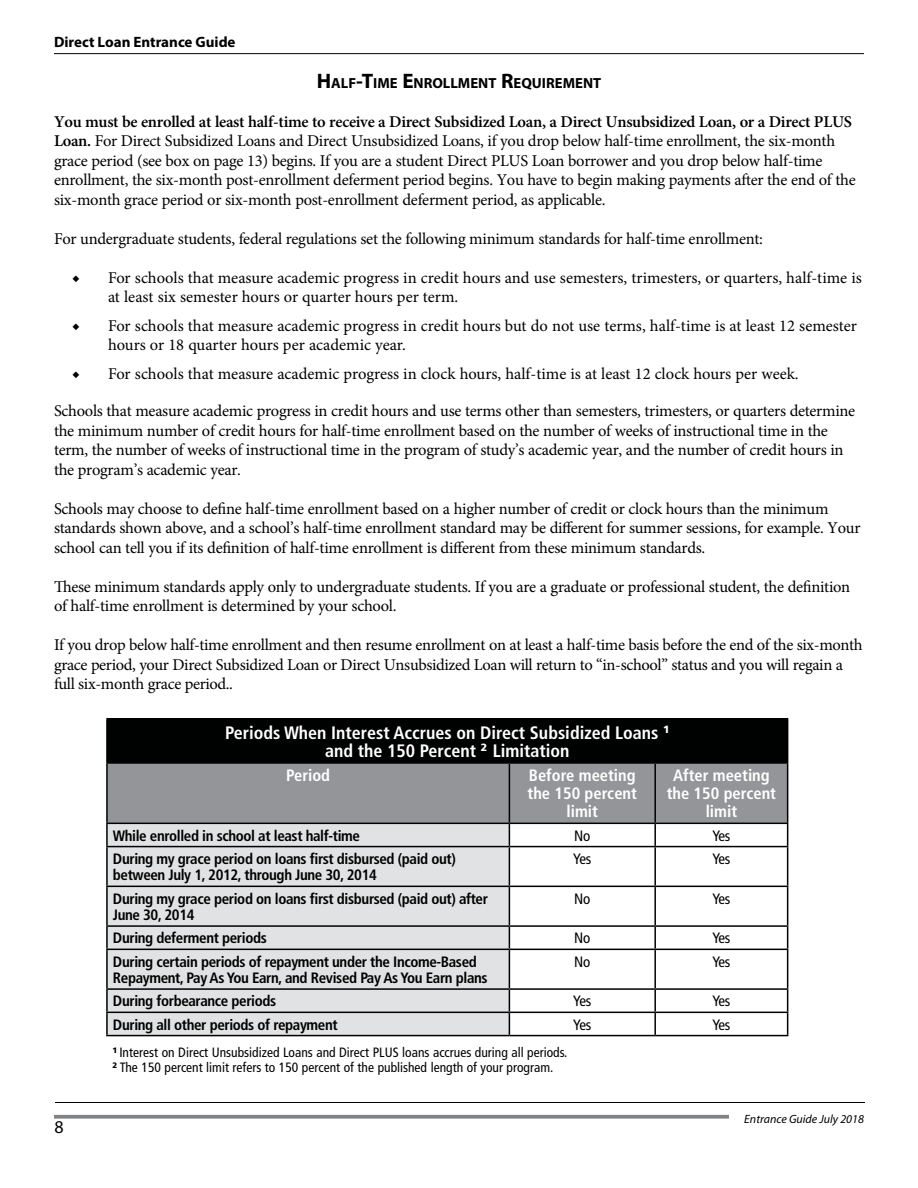
<style>
.page{position:relative;width:918px;height:1188px;background:#fff}
.page>*{position:absolute;margin:0;border:0;box-sizing:border-box;transform-origin:0 0}
.Table_Condensed_Head{font:700 condensed 18px/18px "Frutiger";color:#fff;text-align:center}
.t1{font:18px "Myriad Pro";color:#000}
.Body_No_Indent__ID{font:16.5px/19.5px "Minion Pro";letter-spacing:-.015em;color:#000}
.Table_Condensed_Sub{font:700 condensed 16.5px/18px "Frutiger";color:#fff;text-align:center}
.Table_Condensed_Text{font:700 condensed 15px/16.5px "Frutiger";letter-spacing:-.025em;color:#000}
.Table_Condensed_Text-2{font:condensed 15px "Frutiger";letter-spacing:-.025em;color:#000}
.t2{font:700 15px "Myriad Pro";color:#000}
.New_Heading_1__ID{font:700 14.7px "Myriad Pro";color:#000}
.Table_Condensed_Foot{font:condensed 13.5px/15px "Frutiger";color:#000}
.t3{font:italic 12px "Myriad Pro";color:#000}
.s1{font-size:21px}
.s2{font-weight:600}
</style>
<div class="page">
<svg style="left:54px;top:1115px;width:675px;height:4px;background:#8b8d90"></svg>
<hr style="left:54px;top:53px;width:810px;height:1px;background:#000">
<hr style="left:55px;top:1102px;width:810px;height:1px;background:#000">
<div style="left:107px;top:719px;width:681px;height:44px;background:#000101"></div>
<div style="left:108px;top:847px;width:401px;height:188px;background:#e1e2e3"></div>
<hr style="left:106px;top:718px;width:403px;height:2px;background:#000">
<hr style="left:106px;top:720px;width:2px;height:42px;background:#000">
<hr style="left:509px;top:718px;width:146px;height:2px;background:#000">
<hr style="left:655px;top:718px;width:133px;height:2px;background:#000">
<hr style="left:106px;top:762px;width:403px;height:2px;background:#000">
<hr style="left:106px;top:764px;width:2px;height:59px;background:#000">
<hr style="left:106px;top:823px;width:403px;height:1px;background:#000">
<hr style="left:106px;top:824px;width:2px;height:22px;background:#000">
<svg style="left:107px;top:763px;width:681px;height:83px;background:#a5a6a9"></svg>
<hr style="left:106px;top:846px;width:403px;height:1px;background:#000">
<hr style="left:106px;top:847px;width:2px;height:39px;background:#000">
<hr style="left:509px;top:846px;width:146px;height:1px;background:#000">
<hr style="left:509px;top:847px;width:1px;height:39px;background:#000">
<hr style="left:655px;top:846px;width:133px;height:1px;background:#000">
<hr style="left:654px;top:847px;width:2px;height:39px;background:#000">
<hr style="left:787px;top:847px;width:1px;height:39px;background:#000">
<hr style="left:106px;top:886px;width:403px;height:1px;background:#000">
<hr style="left:106px;top:887px;width:2px;height:38px;background:#000">
<hr style="left:509px;top:886px;width:146px;height:1px;background:#000">
<hr style="left:509px;top:887px;width:1px;height:38px;background:#000">
<hr style="left:655px;top:886px;width:133px;height:1px;background:#000">
<hr style="left:654px;top:887px;width:2px;height:38px;background:#000">
<hr style="left:787px;top:887px;width:1px;height:38px;background:#000">
<hr style="left:106px;top:925px;width:403px;height:2px;background:#000">
<hr style="left:106px;top:927px;width:2px;height:22px;background:#000">
<hr style="left:509px;top:925px;width:146px;height:2px;background:#000">
<svg style="left:509px;top:927px;width:1px;height:22px"></svg>
<hr style="left:655px;top:925px;width:133px;height:2px;background:#000">
<hr style="left:654px;top:927px;width:2px;height:22px;background:#000">
<svg style="left:787px;top:927px;width:1px;height:22px"></svg>
<hr style="left:106px;top:949px;width:403px;height:1px;background:#000">
<hr style="left:106px;top:950px;width:2px;height:38px;background:#000">
<hr style="left:509px;top:949px;width:146px;height:1px;background:#000">
<hr style="left:509px;top:950px;width:1px;height:38px;background:#000">
<hr style="left:655px;top:949px;width:133px;height:1px;background:#000">
<hr style="left:654px;top:950px;width:2px;height:38px;background:#000">
<hr style="left:787px;top:950px;width:1px;height:38px;background:#000">
<hr style="left:106px;top:988px;width:403px;height:2px;background:#000">
<hr style="left:106px;top:990px;width:2px;height:22px;background:#000">
<hr style="left:509px;top:988px;width:146px;height:2px;background:#000">
<hr style="left:655px;top:988px;width:133px;height:2px;background:#000">
<hr style="left:654px;top:990px;width:2px;height:22px;background:#000">
<hr style="left:106px;top:1012px;width:403px;height:1px;background:#000">
<hr style="left:106px;top:1013px;width:2px;height:22px;background:#000">
<hr style="left:509px;top:1012px;width:146px;height:1px;background:#000">
<svg style="left:509px;top:990px;width:1px;height:45px"></svg>
<hr style="left:655px;top:1012px;width:133px;height:1px;background:#000">
<hr style="left:654px;top:1013px;width:2px;height:22px;background:#000">
<svg style="left:787px;top:990px;width:1px;height:45px"></svg>
<hr style="left:106px;top:1035px;width:403px;height:1px;background:#000">
<hr style="left:509px;top:1035px;width:146px;height:1px;background:#000">
<hr style="left:655px;top:1035px;width:133px;height:1px;background:#000">
<p class="t2" style="left:54px;top:32px;width:183px">Direct Loan Entrance Guide</p>
<p class="New_Heading_1__ID" style="left:317px;top:73px;width:286px"><span class="s1">H</span>ALF<span class="s1">-T</span>IME <span class="s1">E</span>NROLLMENT <span class="s1">R</span>EQUIREMENT</p>
<p class="Body_No_Indent__ID" style="left:54px;top:112px;width:803px"><span class="s2">You must be enrolled at least half-time to receive a Direct Subsidized Loan, a Direct Unsubsidized Loan, or a Direct PLUS Loan.</span> For Direct Subsidized Loans and Direct Unsubsidized Loans, if you drop below half-time enrollment, the six-month grace period (see box on page 13) begins. If you are a student Direct PLUS Loan borrower and you drop below half-time enrollment, the six-month post-enrollment deferment period begins. You have to begin making payments after the end of the six-month grace period or six-month post-enrollment deferment period, as applicable.</p>
<p class="Body_No_Indent__ID" style="left:54px;top:229px;width:711px">For undergraduate students, federal regulations set the following minimum standards for half-time enrollment:</p>
<p class="Body_No_Indent__ID" style="left:108px;top:268px;width:755px;text-indent:-36px">◆ For schools that measure academic progress in credit hours and use semesters, trimesters, or quarters, half-time is at least six semester hours or quarter hours per term.</p>
<p class="Body_No_Indent__ID" style="left:108px;top:316px;width:750px;text-indent:-36px">◆ For schools that measure academic progress in credit hours but do not use terms, half-time is at least 12 semester hours or 18 quarter hours per academic year.</p>
<p class="Body_No_Indent__ID" style="left:72px;top:364px;width:728px">◆ For schools that measure academic progress in clock hours, half-time is at least 12 clock hours per week.</p>
<p class="Body_No_Indent__ID" style="left:54px;top:401px;width:803px">Schools that measure academic progress in credit hours and use terms other than semesters, trimesters, or quarters determine the minimum number of credit hours for half-time enrollment based on the number of weeks of instructional time in the term, the number of weeks of instructional time in the program of study’s academic year, and the number of credit hours in the program’s academic year.</p>
<p class="Body_No_Indent__ID" style="left:54px;top:499px;width:808px">Schools may choose to define half-time enrollment based on a higher number of credit or clock hours than the minimum standards shown above, and a school’s half-time enrollment standard may be different for summer sessions, for example. Your school can tell you if its definition of half-time enrollment is different from these minimum standards.</p>
<p class="Body_No_Indent__ID" style="left:54px;top:577px;width:798px">These minimum standards apply only to undergraduate students. If you are a graduate or professional student, the definition of half-time enrollment is determined by your school.</p>
<p class="Body_No_Indent__ID" style="left:54px;top:635px;width:810px">If you drop below half-time enrollment and then resume enrollment on at least a half-time basis before the end of the six-month grace period, your Direct Subsidized Loan or Direct Unsubsidized Loan will return to “in-school” status and you will regain a full six-month grace period..</p>
<p class="Table_Condensed_Head" style="left:225px;top:724px;width:446px">Periods When Interest Accrues on Direct Subsidized Loans <sup>1 </sup>and the 150 Percent <sup>2</sup> Limitation</p>
<p class="Table_Condensed_Sub" style="left:286px;top:767px;width:46px">Period</p>
<p class="Table_Condensed_Sub" style="left:528px;top:767px;width:111px">Before meeting the 150 percent limit</p>
<p class="Table_Condensed_Sub" style="left:667px;top:767px;width:111px">After meeting the 150 percent limit</p>
<p class="Table_Condensed_Text" style="left:113px;top:827px;width:249px">While enrolled in school at least half-time</p>
<p class="Table_Condensed_Text-2" style="left:574px;top:827px;width:18px">No</p>
<p class="Table_Condensed_Text-2" style="left:712px;top:827px;width:20px">Yes</p>
<p class="Table_Condensed_Text" style="left:113px;top:850px;width:344px">During my grace period on loans first disbursed (paid out) between July 1, 2012, through June 30, 2014</p>
<p class="Table_Condensed_Text-2" style="left:573px;top:850px;width:20px">Yes</p>
<p class="Table_Condensed_Text-2" style="left:712px;top:850px;width:20px">Yes</p>
<p class="Table_Condensed_Text" style="left:113px;top:890px;width:377px">During my grace period on loans first disbursed (paid out) after<br>June 30, 2014</p>
<p class="Table_Condensed_Text-2" style="left:574px;top:890px;width:18px">No</p>
<p class="Table_Condensed_Text-2" style="left:712px;top:890px;width:20px">Yes</p>
<p class="Table_Condensed_Text" style="left:113px;top:930px;width:155px">During deferment periods</p>
<p class="Table_Condensed_Text-2" style="left:574px;top:929px;width:18px">No</p>
<p class="Table_Condensed_Text-2" style="left:712px;top:929px;width:20px">Yes</p>
<p class="Table_Condensed_Text" style="left:113px;top:953px;width:376px">During certain periods of repayment under the Income-Based<br>Repayment, Pay As You Earn, and Revised Pay As You Earn plans</p>
<p class="Table_Condensed_Text-2" style="left:574px;top:953px;width:18px">No</p>
<p class="Table_Condensed_Text-2" style="left:712px;top:953px;width:20px">Yes</p>
<p class="Table_Condensed_Text" style="left:113px;top:993px;width:165px">During forbearance periods</p>
<p class="Table_Condensed_Text-2" style="left:573px;top:992px;width:20px">Yes</p>
<p class="Table_Condensed_Text-2" style="left:712px;top:992px;width:20px">Yes</p>
<p class="Table_Condensed_Text" style="left:113px;top:1016px;width:226px">During all other periods of repayment</p>
<p class="Table_Condensed_Text-2" style="left:573px;top:1016px;width:20px">Yes</p>
<p class="Table_Condensed_Text-2" style="left:712px;top:1016px;width:20px">Yes</p>
<p class="Table_Condensed_Foot" style="left:112px;top:1045px;width:457px"><sup>1</sup> Interest on Direct Unsubsidized Loans and Direct PLUS loans accrues during all periods.<br><sup>2</sup> The 150 percent limit refers to 150 percent of the published length of your program.</p>
<p class="t1" style="left:54px;top:1116px;width:11px">8</p>
<p class="t3" style="left:744px;top:1111px;width:121px">Entrance Guide July 2018</p>
</div>
